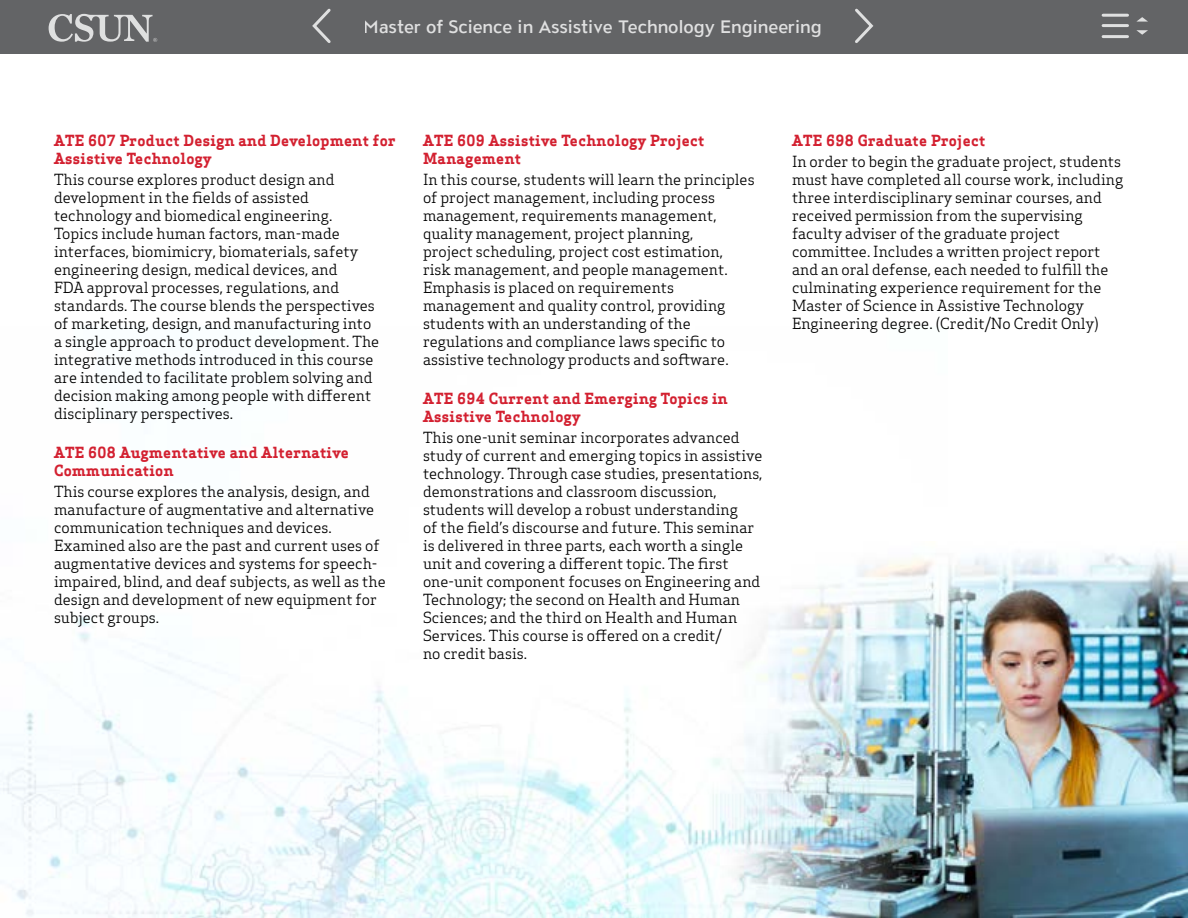
<style>
.page{position:relative;width:1188px;height:918px;background:#fff}
.page>*{position:absolute;margin:0;border:0;box-sizing:border-box;transform-origin:0 0}
.t1{font:500 18px "ATC Overlook";color:#fff}
.Body_copy{font:15px/18px "Apex Serif";color:#000}
.Title_-_sub_sub{font:700 15px/18px "Apex Serif";letter-spacing:.025em;color:#d32030}
</style>
<div class="page">
<img style="left:0;top:617px;width:720px;height:301px">
<img style="left:720px;top:553px;width:468px;height:365px">
<div style="left:0;top:0;width:1188px;height:54px;background:#636466"></div>
<svg style="left:1136px;top:17px;width:12px;height:5px"></svg>
<svg style="left:1136px;top:30px;width:12px;height:5px"></svg>
<hr style="left:1103px;top:14px;width:25px;height:3px;background:#fff">
<hr style="left:1103px;top:24px;width:25px;height:3px;background:#fff">
<hr style="left:1103px;top:35px;width:25px;height:3px;background:#fff">
<svg style="left:49px;top:14px;width:108px;height:28px"></svg>
<svg style="left:855px;top:8px;width:19px;height:35px"></svg>
<svg style="left:312px;top:8px;width:19px;height:35px"></svg>
<p class="t1" style="left:364px;top:16px;width:460px">Master of Science in Assistive Technology Engineering</p>
<h3 class="Title_-_sub_sub" style="left:54px;top:132px;width:343px">ATE 607 Product Design and Development for<br>Assistive Technology</h3>
<p class="Body_copy" style="left:54px;top:171px;width:327px">This course explores product design and development in the fields of assisted technology and biomedical engineering.<br>Topics include human factors, man-made interfaces, biomimicry, biomaterials, safety engineering design, medical devices, and<br>FDA approval processes, regulations, and standards. The course blends the perspectives of marketing, design, and manufacturing into a single approach to product development. The integrative methods introduced in this course are intended to facilitate problem solving and decision making among people with different disciplinary perspectives.</p>
<h3 class="Title_-_sub_sub" style="left:54px;top:443px;width:297px">ATE 608 Augmentative and Alternative<br>Communication</h3>
<p class="Body_copy" style="left:54px;top:482px;width:333px">This course explores the analysis, design, and manufacture of augmentative and alternative communication techniques and devices.<br>Examined also are the past and current uses of augmentative devices and systems for speech&shy;impaired, blind, and deaf subjects, as well as the design and development of new equipment for subject groups.</p>
<h3 class="Title_-_sub_sub" style="left:423px;top:132px;width:283px">ATE 609 Assistive Technology Project<br>Management</h3>
<p class="Body_copy" style="left:423px;top:171px;width:333px">In this course, students will learn the principles of project management, including process management, requirements management, quality management, project planning,<br>project scheduling, project cost estimation, risk management, and people management.<br>Emphasis is placed on requirements management and quality control, providing students with an understanding of the regulations and compliance laws specific to assistive technology products and software.</p>
<h3 class="Title_-_sub_sub" style="left:423px;top:389px;width:306px">ATE 694 Current and Emerging Topics in<br>Assistive Technology</h3>
<p class="Body_copy" style="left:423px;top:428px;width:341px">This one-unit seminar incorporates advanced study of current and emerging topics in assistive technology. Through case studies, presentations, demonstrations and classroom discussion, students will develop a robust understanding<br>of the field’s discourse and future. This seminar is delivered in three parts, each worth a single unit and covering a different topic. The first one-unit component focuses on Engineering and Technology; the second on Health and Human Sciences; and the third on Health and Human Services. This course is offered on a credit/<br>no credit basis.</p>
<h3 class="Title_-_sub_sub" style="left:792px;top:132px;width:195px">ATE 698 Graduate Project</h3>
<p class="Body_copy" style="left:792px;top:153px;width:333px">In order to begin the graduate project, students must have completed all course work, including three interdisciplinary seminar courses, and received permission from the supervising faculty adviser of the graduate project committee. Includes a written project report and an oral defense, each needed to fulfill the culminating experience requirement for the Master of Science in Assistive Technology Engineering degree. (Credit/No Credit Only)</p>
</div>
